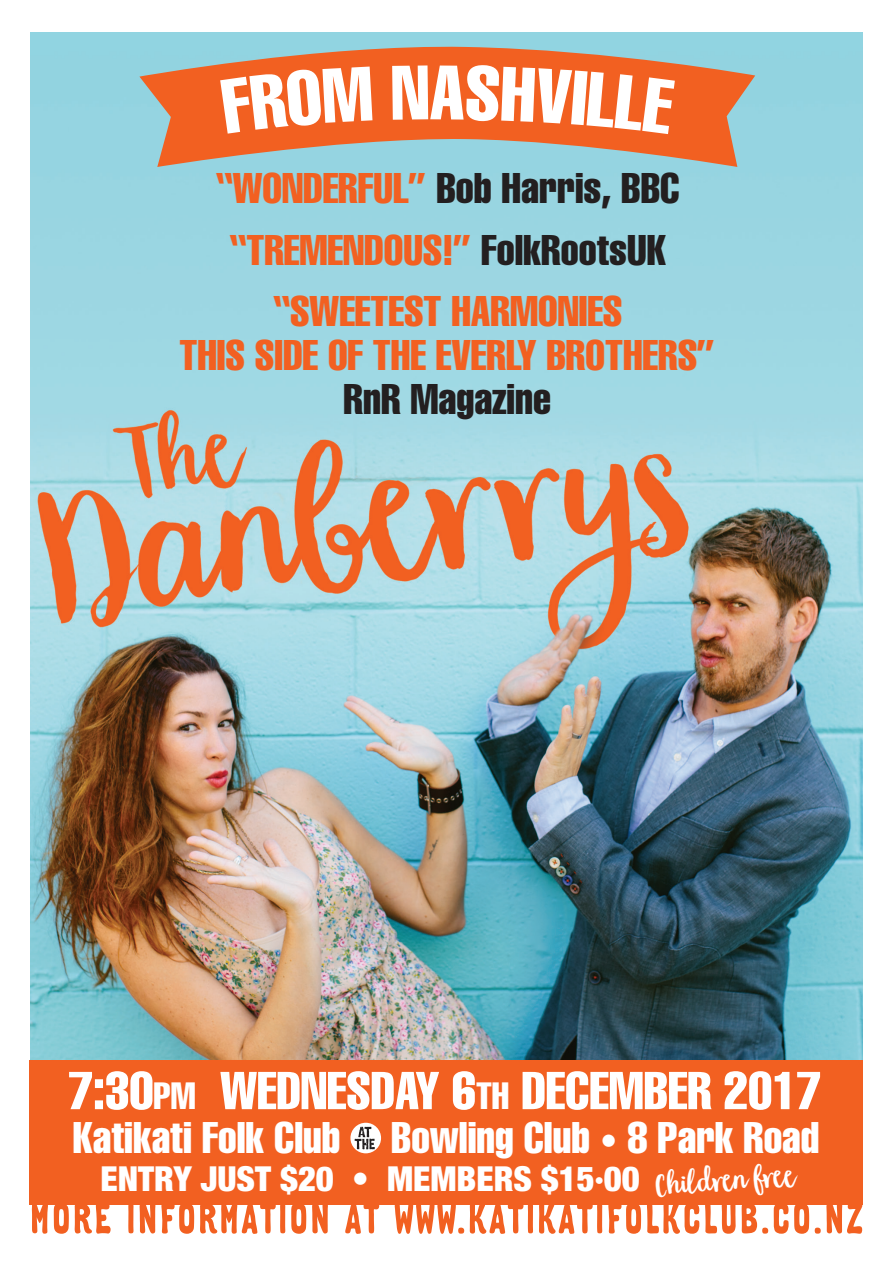
<style>
.page{position:relative;width:893px;height:1263px;background:#fff}
.page>*{position:absolute;margin:0;border:0;box-sizing:border-box;transform-origin:0 0}
.t1{font:extra-condensed 52.35px "Helvetica";color:#fff}
.t2{font:extra-condensed 43.5px "Helvetica";color:#fff}
.t3{font:extra-condensed 42.15px/44px "Helvetica";color:#f26021;text-align:center}
.t4{font:extra-condensed 42.15px "Helvetica";color:#231f20}
.t5{font:900 condensed 34.5px "Helvetica Neue LT Std";color:#fff}
.t6{font:34.5px "Garden Grown";color:#fff}
.s1{color:#f26021}
.s2{color:#231f20}
.s3{font-size:37.35px}
.s4{font-family:"Helvetica Neue LT Std";font-weight:900;font-stretch:condensed;font-size:34.5px}
</style>
<div class="page">
<svg style="left:32px;top:1204px;width:830px;height:30px"></svg>
<img style="left:30px;top:33px;width:833px;height:1027px">
<svg style="left:139px;top:44px;width:616px;height:123px;background:#c39980"></svg>
<svg style="left:220px;top:65px;width:455px;height:69px"></svg>
<div style="left:30px;top:1060px;width:833px;height:144px;background:#f26021"></div>
<svg style="left:350px;top:1123px;width:31px;height:30px"></svg>
<svg style="left:355px;top:1127px;width:20px;height:22px"></svg>
<p class="t4" style="left:215px;top:161px;width:466px"><span class="s1">“WONDERFUL”</span> Bob Harris, BBC</p>
<p class="t3" style="left:228px;top:227px;width:439px">“TREMENDOUS!” <span class="s2">FolkRootsUK</span></p>
<p class="t3" style="left:179px;top:289px;width:537px">“SWEETEST HARMONIES<br>THIS SIDE OF THE EVERLY BROTHERS”<br><span class="s2">RnR Magazine</span></p>
<p class="t1" style="left:69px;top:1057px;width:754px">7:30<span class="s3">PM</span> WEDNESDAY 6<span class="s3">TH</span> DECEMBER 2017</p>
<p class="t2" style="left:73px;top:1110px;width:748px">Katikati Folk Club Bowling Club <span class="s4">•</span> 8 Park Road</p>
<p class="t5" style="left:101px;top:1158px;width:541px">ENTRY JUST $20 • MEMBERS $15·00</p>
<p class="t6" style="left:655px;top:1163px;width:141px;rotate:-4deg">Children free</p>
</div>
